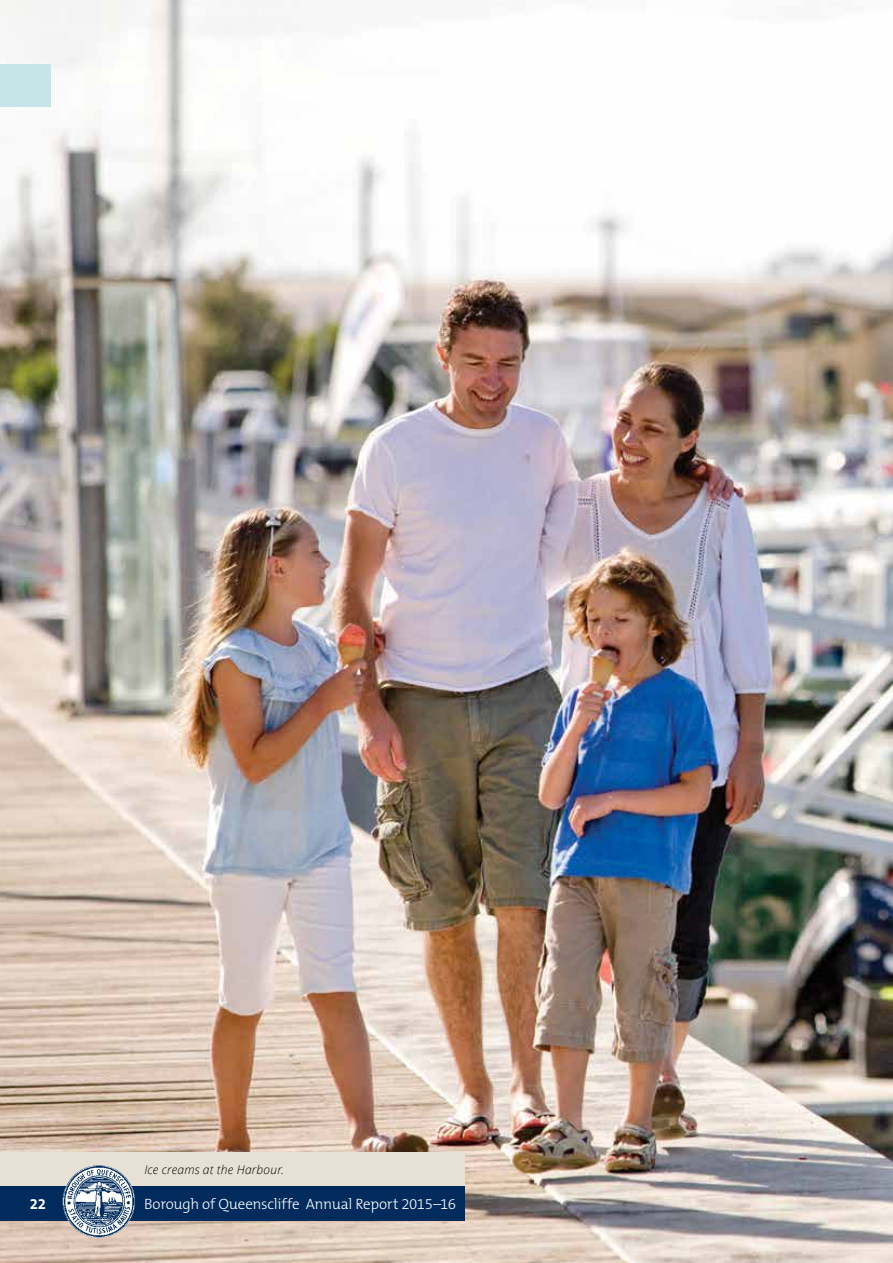
<style>
.page{position:relative;width:893px;height:1263px;background:#fff}
.page>*{position:absolute;margin:0;border:0;box-sizing:border-box;transform-origin:0 0}
.t1{font:300 15px "The Mix B3";letter-spacing:-.02em;color:#fff}
.t2{font:700 15px "The Mix B7";color:#fff}
.t3{font:italic 300 12px "Open Sans";letter-spacing:.025em;color:#000}
</style>
<div class="page">
<img style="left:0;top:0;width:893px;height:1263px">
<div style="left:0;top:1152px;width:465px;height:34px;background:#e7e1d5"></div>
<div style="left:0;top:1186px;width:465px;height:34px;background:#002b5c"></div>
<img style="left:63px;top:1165px;width:72px;height:72px;border-radius:36px">
<div style="left:0;top:64px;width:51px;height:42px;background:#c5e5e9"></div>
<p class="t3" style="left:144px;top:1161px;width:141px">Ice creams at the Harbour.</p>
<p class="t2" style="left:30px;top:1195px;width:18px">22</p>
<p class="t1" style="left:144px;top:1195px;width:313px">Borough of Queenscliffe Annual Report 2015–16</p>
</div>
